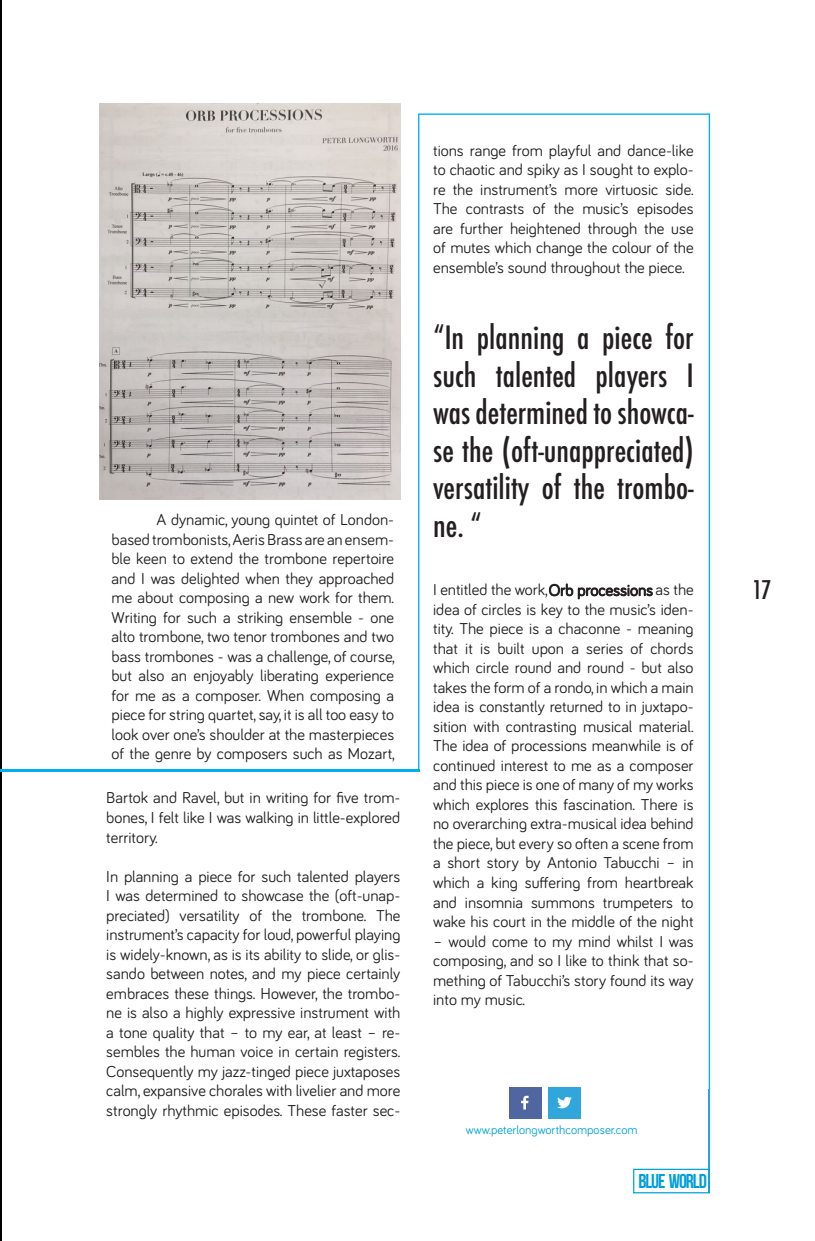
<style>
.page{position:relative;width:815px;height:1241px;background:#fff}
.page>*{position:absolute;margin:0;border:0;box-sizing:border-box;transform-origin:0 0}
.t1{font:500 condensed 31.25px/37.5px "Futura";color:#231f20;text-align:justify}
.t2{font:500 condensed 25px "Futura";color:#231f20}
.t3{font:20px "Bebas Neue";letter-spacing:-.05em;color:#009fda}
.t4{font:16.25px/19.5px "Bariol";color:#231f20;text-align:justify}
.t5{font:12.5px "Bariol";color:#00a3d6}
.s1{color:#241f21}
</style>
<div class="page">
<img style="left:0;top:0;width:1px;height:1240px">
<img style="left:99px;top:103px;width:301px;height:396px">
<hr style="left:0;top:769px;width:420px;height:2px;background:#00b0ed">
<svg style="left:418px;top:113px;width:292px;height:976px"></svg>
<svg style="left:549px;top:583px;width:104px;height:16px"></svg>
<hr style="left:709px;top:1089px;width:1px;height:103px;background:#26a6de">
<div style="left:633px;top:1168px;width:77px;height:25px;border:1px solid #00a3d6"></div>
<div style="left:509px;top:1086px;width:33px;height:31px;background:#4f66a1"></div>
<div style="left:548px;top:1086px;width:33px;height:31px;background:#30a6db"></div>
<svg style="left:557px;top:1096px;width:15px;height:13px"></svg>
<svg style="left:521px;top:1095px;width:8px;height:14px"></svg>
<p class="t4" style="left:112px;top:509px;width:285px;text-indent:45px">A dynamic, young quintet of London&shy;based trombonists, Aeris Brass are an ensem&shy;ble keen to extend the trombone repertoire and I was delighted when they approached me about composing a new work for them.<br>Writing for such a striking ensemble - one alto trombone, two tenor trombones and two bass trombones - was a challenge, of course, but also an enjoyably liberating experience for me as a composer. When composing a piece for string quartet, say, it is all too easy to look over one’s shoulder at the masterpieces of the genre by composers such as Mozart,</p>
<p class="t4" style="left:106px;top:787px;width:296px">Bartok and Ravel, but in writing for five trom&shy;bones, I felt like I was walking in little-explored territory.</p>
<p class="t4" style="left:106px;top:865px;width:296px">In planning a piece for such talented players I was determined to showcase the (oft-unap&shy;preciated) versatility of the trombone. The instrument’s capacity for loud, powerful playing is widely-known, as is its ability to slide, or glis&shy;sando between notes, and my piece certainly embraces these things. However, the trombo&shy;ne is also a highly expressive instrument with a tone quality that – to my ear, at least – re&shy;sembles the human voice in certain registers.<br>Consequently my jazz-tinged piece juxtaposes calm, expansive chorales with livelier and more strongly rhythmic episodes. These faster sec-</p>
<p class="t4" style="left:433px;top:139px;width:262px">tions range from playful and dance-like to chaotic and spiky as I sought to explo&shy;re the instrument’s more virtuosic side.<br>The contrasts of the music’s episodes are further heightened through the use of mutes which change the colour of the ensemble’s sound throughout the piece.</p>
<h1 class="t1" style="left:433px;top:318px;width:262px">“In planning a piece for such talented players I was determined to showca&shy;se the (oft-unappreciated) versatility of the trombo&shy;ne. “</h1>
<p class="t4" style="left:433px;top:579px;width:262px">I entitled the work,<span class="s1">Orb processions</span>as the idea of circles is key to the music’s iden&shy;tity. The piece is a chaconne - meaning that it is built upon a series of chords which circle round and round - but also takes the form of a rondo, in which a main idea is constantly returned to in juxtapo&shy;sition with contrasting musical material.<br>The idea of processions meanwhile is of continued interest to me as a composer and this piece is one of many of my works which explores this fascination. There is no overarching extra-musical idea behind the piece, but every so often a scene from a short story by Antonio Tabucchi – in which a king suffering from heartbreak and insomnia summons trumpeters to wake his court in the middle of the night</p>
<p class="t4" style="left:433px;top:930px;width:262px">– would come to my mind whilst I was composing, and so I like to think that so&shy;mething of Tabucchi’s story found its way into my music.</p>
<p class="t5" style="left:466px;top:1121px;width:173px">www.peterlongworthcomposer.com</p>
<p class="t3" style="left:638px;top:1169px;width:70px">BLUE WORLD</p>
<h2 class="t2" style="left:752px;top:574px;width:21px">17</h2>
</div>
